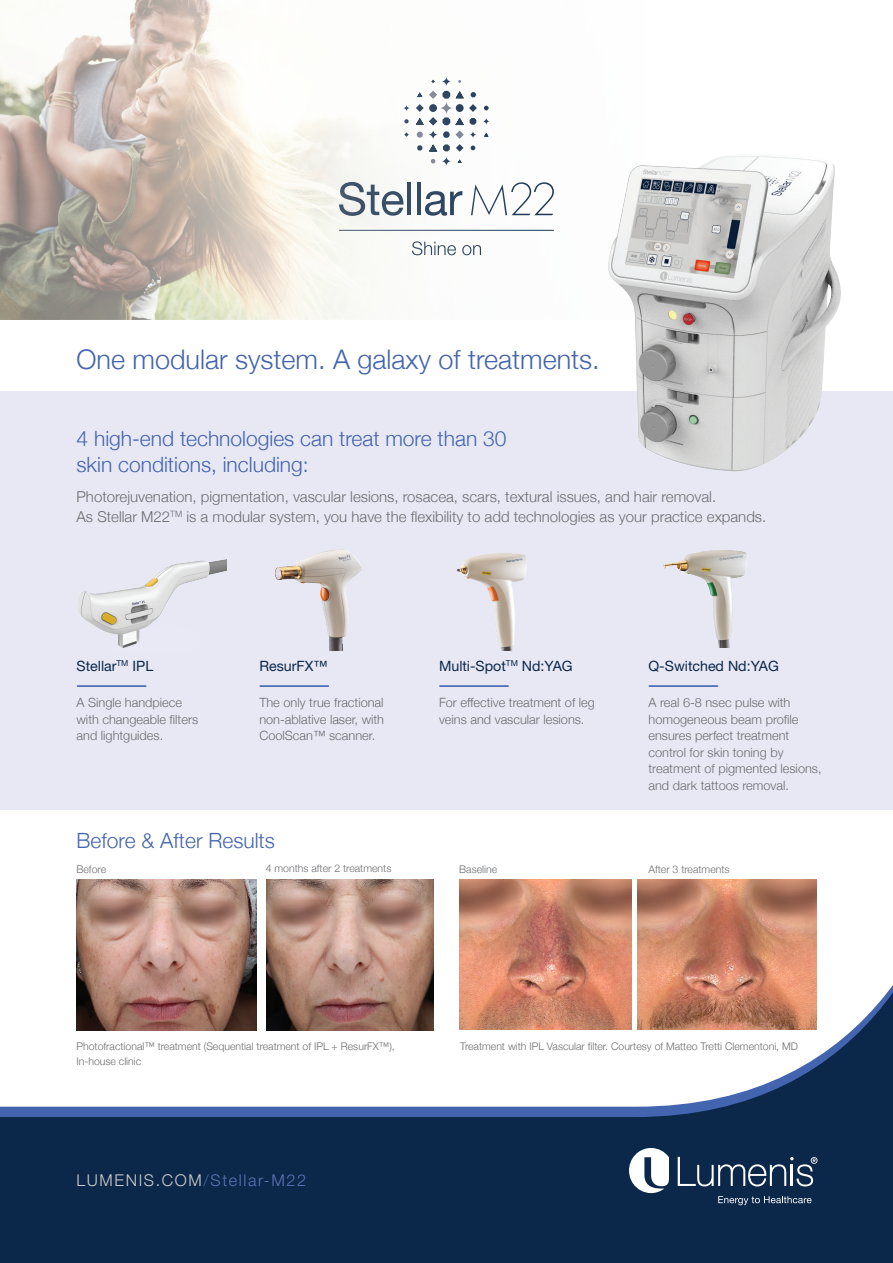
<style>
.page{position:relative;width:893px;height:1263px;background:#fff}
.page>*{position:absolute;margin:0;border:0;box-sizing:border-box;transform-origin:0 0}
.Body{font:300 27px "Helvetica Neue";color:#4364af}
.Body-2{font:300 21px/25.5px "Helvetica Neue";color:#4364af}
.t1{font:300 16.2px "Helvetica Neue";letter-spacing:.1em;color:#cbccce}
.Body-3{font:300 15px "Helvetica Neue";color:#6c6d70}
.t2{font:14.25px "Helvetica Neue LT Std";color:#0b2749}
.Body-4{font:300 12.75px/16.5px "Helvetica Neue";color:#6c6d70}
.Body-5{font:300 10.5px "Helvetica Neue";color:#6c6d70}
.Body-6{font:300 8.7px "Helvetica Neue";color:#6c6d70}
.s1{font-family:"Helvetica Neue LT Std";color:#4364af}
.s2{font-family:"Helvetica Neue LT Std";color:#5f73b8}
</style>
<div class="page">
<div style="left:0;top:391px;width:893px;height:418px;background:#e7e8f4"></div>
<img style="left:457px;top:553px;width:70px;height:98px">
<hr style="left:440px;top:685px;width:68px;height:2px;background:#4364af">
<img style="left:663px;top:550px;width:84px;height:98px">
<hr style="left:649px;top:685px;width:68px;height:2px;background:#4364af">
<img style="left:78px;top:559px;width:149px;height:89px">
<hr style="left:78px;top:685px;width:68px;height:2px;background:#4364af">
<img style="left:275px;top:549px;width:87px;height:102px">
<hr style="left:260px;top:685px;width:68px;height:2px;background:#4364af">
<img style="left:638px;top:879px;width:178px;height:83px">
<img style="left:459px;top:879px;width:172px;height:83px">
<img style="left:267px;top:880px;width:167px;height:82px">
<img style="left:77px;top:880px;width:179px;height:82px">
<svg style="left:0;top:962px;width:893px;height:301px;fill:#0b2749"></svg>
<svg style="left:678px;top:1157px;width:139px;height:29px;background:#3c526d"></svg>
<svg style="left:626px;top:1148px;width:43px;height:45px"></svg>
<svg style="left:718px;top:1196px;width:93px;height:9px"></svg>
<img style="left:0;top:0;width:554px;height:320px">
<img style="left:608px;top:156px;width:233px;height:316px">
<p class="Body" style="left:77px;top:338px;width:525px">One modular system A. galaxy of treatments.</p>
<p class="Body-2" style="left:77px;top:424px;width:431px">4 high-end technologies can treat more than 30 skin conditions, including:</p>
<p class="Body-3" style="left:77px;top:485px;width:641px">Photorejuvenation, pigmentation, vascular lesions, rosacea, scars, textural issues, and hair removal.</p>
<p class="Body-3" style="left:186px;top:504px;width:581px">is a modular system, you have the flexibility to add technologies as your practice expands.</p>
<p class="Body-6" style="left:170px;top:507px;width:14px">TM</p>
<p class="Body-3" style="left:77px;top:504px;width:95px">As Stellar M22</p>
<p class="t2" style="left:77px;top:657px;width:78px">Stellar<sup>TM</sup> IPL</p>
<p class="Body-4" style="left:77px;top:694px;width:123px">A Single handpiece with changeable filters and lightguides.</p>
<p class="t2" style="left:259px;top:657px;width:70px">ResurFXTM</p>
<p class="Body-4" style="left:259px;top:694px;width:126px;text-align:justify">The only true fractional non-ablative laser, with CoolScan™ scanner.</p>
<p class="Body-2" style="left:77px;top:827px;width:200px">Before &amp; After Results</p>
<p class="Body-5" style="left:77px;top:860px;width:31px">Before</p>
<p class="Body-5" style="left:266px;top:860px;width:127px">4 months after 2 treatments</p>
<p class="t2" style="left:439px;top:657px;width:135px">Multi-Spot<sup>TM</sup> Nd:YAG</p>
<p class="Body-4" style="left:439px;top:694px;width:157px">For effective treatment of leg veins and vascular lesions.</p>
<p class="Body-4" style="left:648px;top:694px;width:175px">A real 6-8 nsec pulse with homogeneous beam profile ensures perfect treatment control for skin toning by treatment of pigmented lesions, and dark tattoos removal.</p>
<p class="t2" style="left:648px;top:657px;width:132px">Q-Switched Nd:YAG</p>
<p class="Body-5" style="left:459px;top:861px;width:39px">Baseline</p>
<p class="Body-5" style="left:648px;top:860px;width:83px">After 3 treatments</p>
<p class="Body-5" style="left:77px;top:1037px;width:320px">Photofractional™ treatment (Sequential treatment of IPL + ResurFX™),</p>
<p class="Body-5" style="left:77px;top:1052px;width:66px">In-house clinic</p>
<p class="t1" style="left:77px;top:1167px;width:231px">LUMENIS.COM<span class="s1">/</span><span class="s2">Stellar M- 22</span></p>
<p class="Body-5" style="left:460px;top:1038px;width:339px">Treatment with IPL Vascular filter. Courtesy of Matteo Tretti Clementoni, MD</p>
</div>
